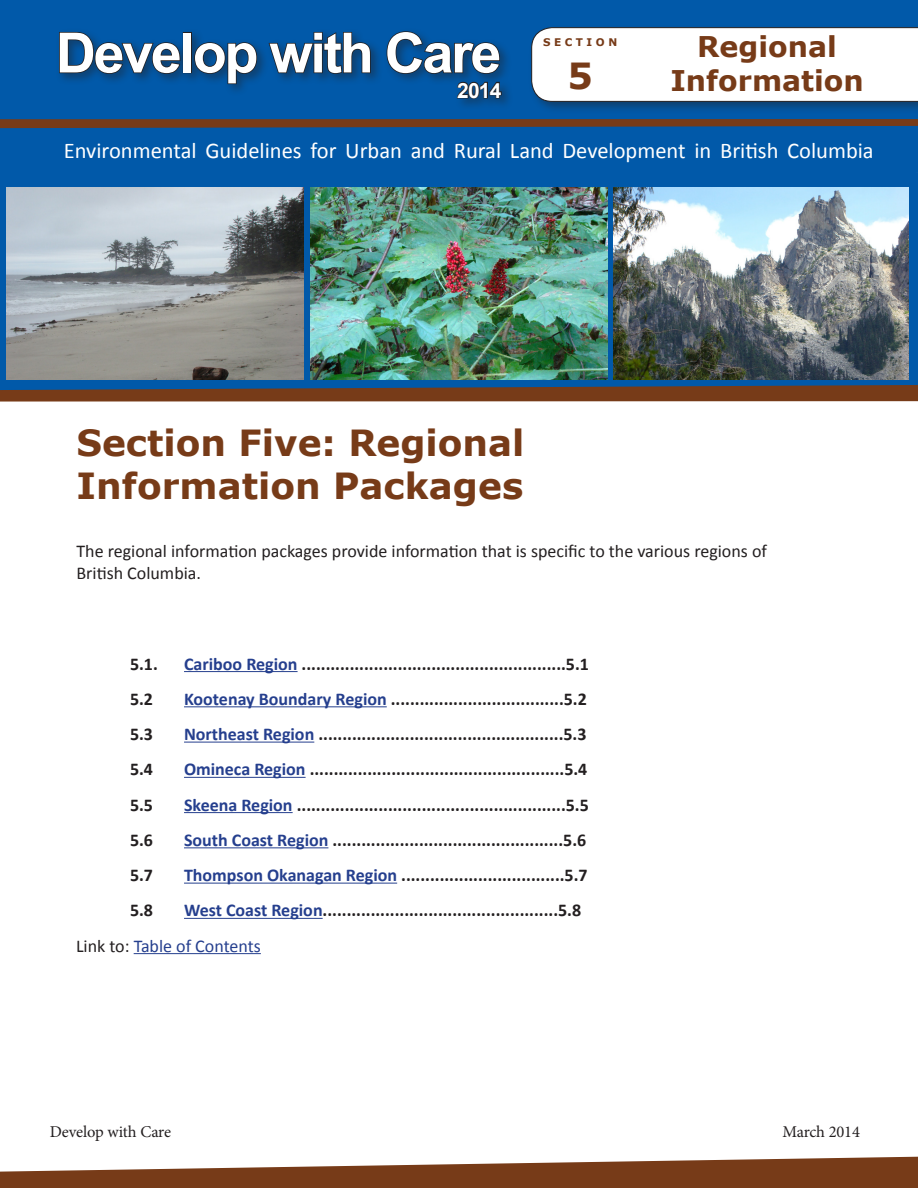
<style>
.page{position:relative;width:918px;height:1188px;background:#fff}
.page>*{position:absolute;margin:0;border:0;box-sizing:border-box;transform-origin:0 0}
.Newsletter_title{font:700 55.5px "Arial";letter-spacing:-.04em;color:#fff}
.t1{font:700 36px/43.2px "Verdana";color:#773b18}
.t2{font:700 28.5px/34.2px "Verdana";color:#773b18;text-align:center}
.Publication_informat{font:22.5px "Calibri";color:#fff}
.Newsletter_title-2{font:700 21px "Arial";color:#fff}
.DWC_para{font:700 18px "Calibri";color:#231f20}
.DWC_para-2{font:18px/22.5px "Calibri";color:#231f20}
.DWC_para-3{font:18px "Calibri";color:#253f8e}
.t3{font:16.5px "Minion Pro";letter-spacing:-.015em;color:#231f20}
.t4{font:700 10.5px "Verdana";letter-spacing:.34em;color:#773b18}
.s1{color:#253f8e}
.s2{color:#231f20}
</style>
<div class="page">
<svg style="left:0;top:1156px;width:918px;height:32px"></svg>
<hr style="left:184px;top:671px;width:114px;height:1px;background:#253f8e">
<hr style="left:184px;top:707px;width:203px;height:1px;background:#253f8e">
<hr style="left:184px;top:742px;width:130px;height:1px;background:#253f8e">
<hr style="left:184px;top:777px;width:122px;height:1px;background:#253f8e">
<hr style="left:184px;top:812px;width:109px;height:1px;background:#253f8e">
<hr style="left:184px;top:848px;width:144px;height:1px;background:#253f8e">
<hr style="left:184px;top:883px;width:213px;height:1px;background:#253f8e">
<hr style="left:184px;top:918px;width:139px;height:1px;background:#253f8e">
<hr style="left:134px;top:953px;width:127px;height:1px;background:#253f8e">
<svg style="left:0;top:197px;width:918px;height:188px;background:#085ba2"></svg>
<svg style="left:0;top:385px;width:918px;height:17px;background:#6a4636"></svg>
<div style="left:0;top:136px;width:918px;height:61px;background:#0159a9"></div>
<div style="left:0;top:0;width:918px;height:136px;background:#0159a9"></div>
<svg style="left:0;top:119px;width:918px;height:9px;background:#673e2a"></svg>
<div style="left:528px;top:24px;width:390px;height:90px;background:#231f20;opacity:.45"></div>
<svg style="left:531px;top:27px;width:387px;height:75px"></svg>
<div style="left:56px;top:28px;width:459px;height:83px;background:#231f20;opacity:.45"></div>
<svg style="left:58px;top:31px;width:123px;height:44px;background:#0c447a"></svg>
<div style="left:183px;top:32px;width:9px;height:41px;border:2px solid #231f20"></div>
<svg style="left:194px;top:42px;width:64px;height:43px;background:#0c4377"></svg>
<svg style="left:268px;top:31px;width:103px;height:44px;background:#0c4377"></svg>
<svg style="left:386px;top:31px;width:115px;height:44px;background:#0b457b"></svg>
<svg style="left:456px;top:81px;width:46px;height:18px"></svg>
<img style="left:310px;top:188px;width:298px;height:191px">
<img style="left:613px;top:188px;width:296px;height:191px">
<img style="left:6px;top:188px;width:298px;height:191px">
<p class="Newsletter_title" style="left:56px;top:16px;width:447px">Develop with Care</p>
<p class="Newsletter_title-2" style="left:457px;top:76px;width:46px">2014</p>
<p class="t4" style="left:543px;top:35px;width:76px">SECTION</p>
<p class="t1" style="left:567px;top:54px;width:27px">5</p>
<p class="t2" style="left:670px;top:29px;width:195px">Regional<br>Information</p>
<p class="Publication_informat" style="left:64px;top:137px;width:811px">Environmental Guidelines for Urban and Rural Land Development in British Columbia</p>
<p class="t1" style="left:77px;top:420px;width:450px">Section Five: Regional<br>Information Packages</p>
<p class="DWC_para-2" style="left:77px;top:540px;width:692px">The regional information packages provide information that is specific to the various regions of<br>British Columbia.</p>
<p class="DWC_para" style="left:130px;top:652px;width:29px">5.1.</p>
<p class="DWC_para" style="left:184px;top:652px;width:406px"><span class="s1">Cariboo Region</span> .......................................................5.1</p>
<p class="DWC_para" style="left:130px;top:687px;width:25px">5.2</p>
<p class="DWC_para" style="left:184px;top:687px;width:404px"><span class="s1">Kootenay Boundary Region</span> ....................................5.2</p>
<p class="DWC_para" style="left:130px;top:723px;width:25px">5.3</p>
<p class="DWC_para" style="left:184px;top:723px;width:404px"><span class="s1">Northeast Region</span> ...................................................5.3</p>
<p class="DWC_para" style="left:130px;top:758px;width:25px">5.4</p>
<p class="DWC_para" style="left:184px;top:758px;width:405px"><span class="s1">Omineca Region</span> .....................................................5.4</p>
<p class="DWC_para" style="left:130px;top:793px;width:25px">5.5</p>
<p class="DWC_para" style="left:184px;top:793px;width:406px"><span class="s1">Skeena Region</span> ........................................................5.5</p>
<p class="DWC_para" style="left:130px;top:828px;width:25px">5.6</p>
<p class="DWC_para" style="left:184px;top:828px;width:404px"><span class="s1">South Coast Region</span> ................................................5.6</p>
<p class="DWC_para" style="left:130px;top:864px;width:25px">5.7</p>
<p class="DWC_para" style="left:184px;top:864px;width:405px"><span class="s1">Thompson Okanagan Region</span> ..................................5.7</p>
<p class="DWC_para" style="left:130px;top:899px;width:25px">5.8</p>
<p class="DWC_para" style="left:184px;top:899px;width:399px"><span class="s1">West Coast Region</span>.................................................5.8</p>
<p class="DWC_para-3" style="left:76px;top:934px;width:186px"><span class="s2">Link to:</span> Table of Contents</p>
<p class="t3" style="left:50px;top:1121px;width:123px">Develop with Care</p>
<p class="t3" style="left:782px;top:1121px;width:79px">March 2014</p>
</div>
